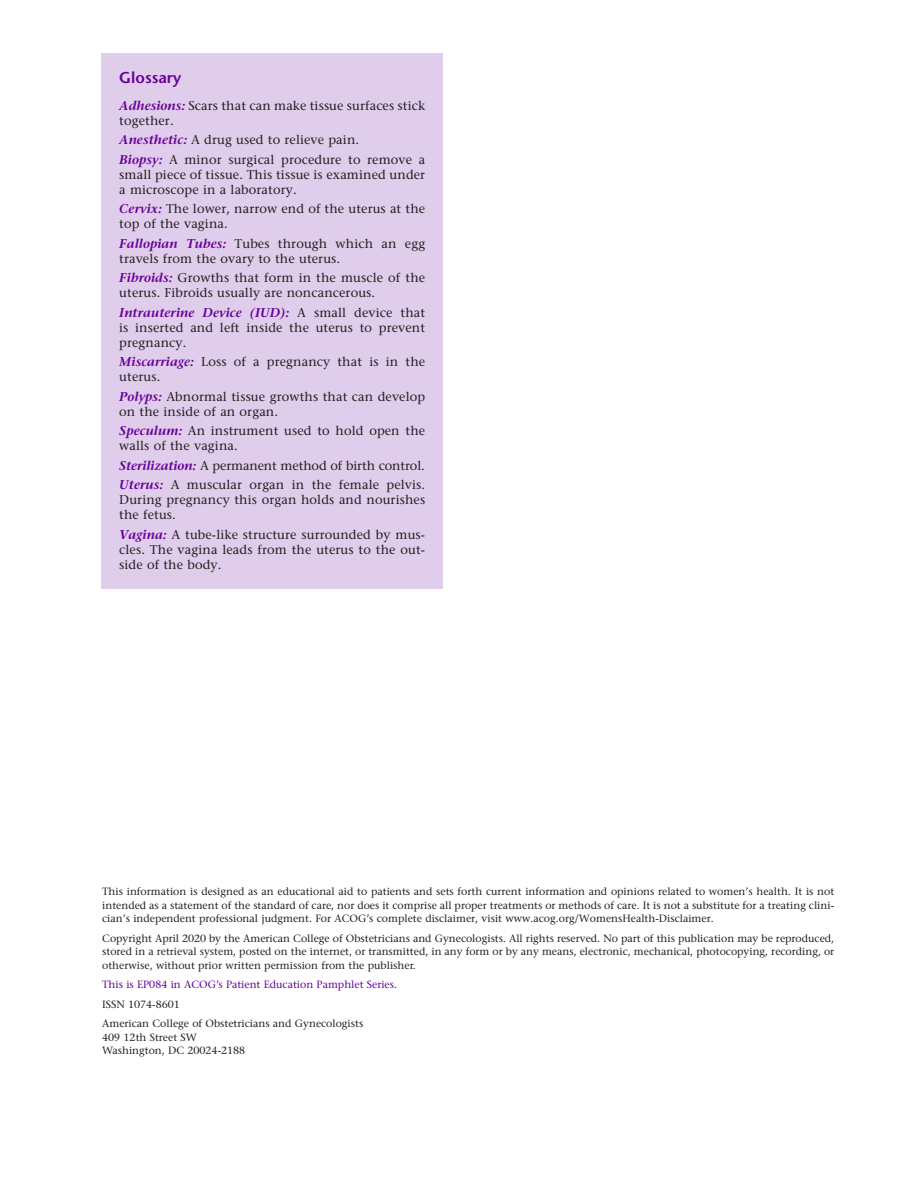
<style>
.page{position:relative;width:918px;height:1188px;background:#fff}
.page>*{position:absolute;margin:0;border:0;box-sizing:border-box;transform-origin:0 0}
.t1{font:600 15.75px "Stone Sans Std";color:#609}
.t2{font:500 12.75px/15px "Stone Serif Std";letter-spacing:.01em;color:#231f20}
.t3{font:500 10.5px/13.5px "Stone Serif Std";color:#231f20;text-align:justify}
.t4{font:500 10.5px "Stone Serif Std";color:#609}
.s1{font-weight:600;font-style:italic;color:#609}
</style>
<div class="page">
<div style="left:101px;top:53px;width:342px;height:536px;background:#e0cceb"></div>
<p class="t1" style="left:119px;top:68px;width:64px">Glossary</p>
<p class="t2" style="left:119px;top:98px;width:307px"><span class="s1">Adhesions:</span> Scars that can make tissue surfaces stick together.</p>
<p class="t2" style="left:119px;top:130px;width:307px;line-height:19.5px"><span class="s1">Anesthetic:</span> A drug used to relieve pain.<br><span class="s1">Biopsy:</span> A minor surgical procedure to remove a</p>
<p class="t2" style="left:119px;top:167px;width:307px">small piece of tissue. This tissue is examined under a microscope in a laboratory.</p>
<p class="t2" style="left:119px;top:201px;width:307px"><span class="s1">Cervix:</span> The lower, narrow end of the uterus at the top of the vagina.</p>
<p class="t2" style="left:119px;top:236px;width:307px"><span class="s1">Fallopian Tubes:</span> Tubes through which an egg travels from the ovary to the uterus.</p>
<p class="t2" style="left:119px;top:270px;width:307px"><span class="s1">Fibroids:</span> Growths that form in the muscle of the uterus. Fibroids usually are noncancerous.</p>
<p class="t2" style="left:119px;top:305px;width:307px;text-align:justify"><span class="s1">Intrauterine Device (IUD):</span> A small device that is inserted and left inside the uterus to prevent pregnancy.</p>
<p class="t2" style="left:119px;top:354px;width:307px"><span class="s1">Miscarriage:</span> Loss of a pregnancy that is in the uterus.</p>
<p class="t2" style="left:119px;top:389px;width:307px"><span class="s1">Polyps:</span> Abnormal tissue growths that can develop on the inside of an organ.</p>
<p class="t2" style="left:119px;top:423px;width:307px"><span class="s1">Speculum:</span> An instrument used to hold open the walls of the vagina.</p>
<p class="t2" style="left:119px;top:456px;width:307px;line-height:19.5px"><span class="s1">Sterilization:</span> A permanent method of birth control.<br><span class="s1">Uterus:</span> A muscular organ in the female pelvis.</p>
<p class="t2" style="left:119px;top:492px;width:307px">During pregnancy this organ holds and nourishes the fetus.</p>
<p class="t2" style="left:119px;top:527px;width:307px;text-align:justify"><span class="s1">Vagina:</span> A tube-like structure surrounded by mus&shy;cles. The vagina leads from the uterus to the out&shy;side of the body.</p>
<p class="t3" style="left:102px;top:885px;width:734px">This information is designed as an educational aid to patients and sets forth current information and opinions related to women’s health. It is not intended as a statement of the standard of care, nor does it comprise all proper treatments or methods of care. It is not a substitute for a treating clini&shy;cian’s independent professional judgment. For ACOG’s complete disclaimer, visit www.acog.org/WomensHealth-Disclaimer.</p>
<p class="t3" style="left:102px;top:932px;width:734px">Copyright April 2020 by the American College of Obstetricians and Gynecologists. All rights reserved. No part of this publication may be reproduced, stored in a retrieval system, posted on the internet, or transmitted, in any form or by any means, electronic, mechanical, photocopying, recording, or otherwise, without prior written permission from the publisher.</p>
<p class="t4" style="left:102px;top:979px;width:296px">This is EP084 in ACOG’s Patient Education Pamphlet Series.</p>
<p class="t3" style="left:102px;top:995px;width:263px;line-height:19.5px">ISSN 1074-8601<br>American College of Obstetricians and Gynecologists</p>
<p class="t3" style="left:102px;top:1031px;width:145px">409 12th Street SW<br>Washington, DC 20024-2188</p>
</div>
